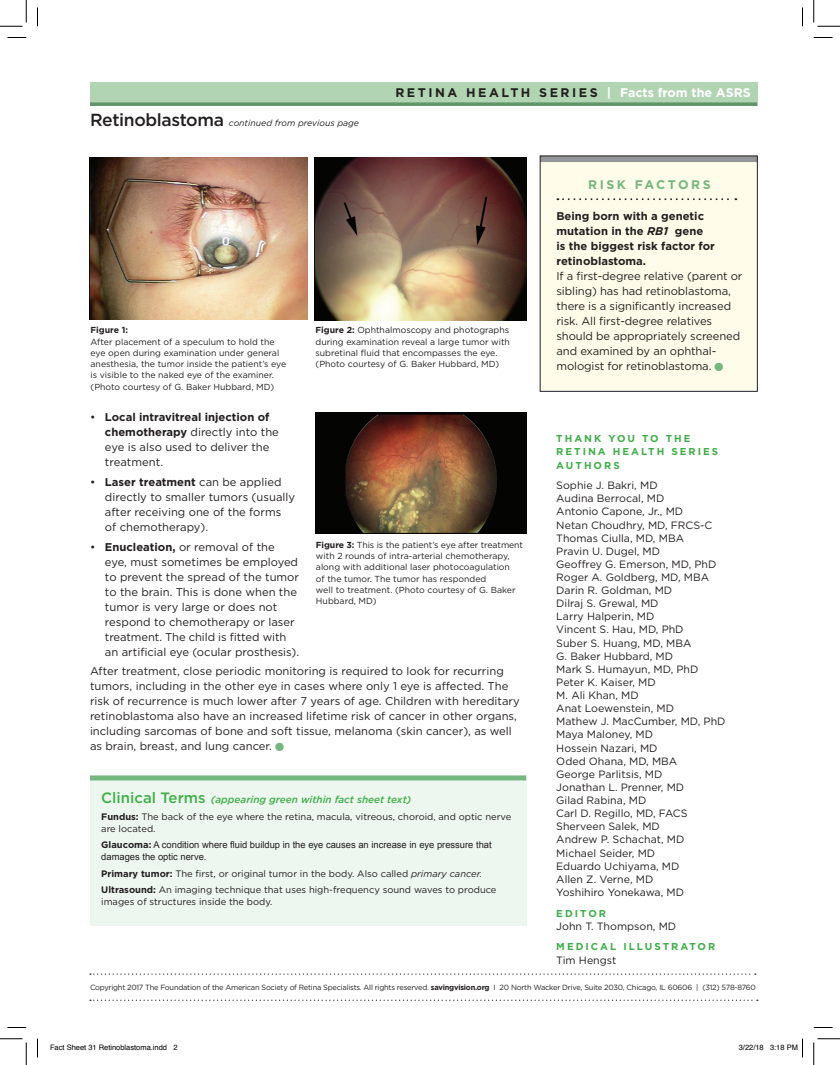
<style>
.page{position:relative;width:840px;height:1065px;background:#fff}
.page>*{position:absolute;margin:0;border:0;box-sizing:border-box;transform-origin:0 0}
.t1{font:700 12.5px "Gotham";letter-spacing:.2em;color:#231f20}
.t2{font:700 12.5px "Gotham";letter-spacing:.2em;color:#76b77f}
.t3{font:11.25px/15px "Gotham";color:#231f20}
.t4{font:700 11.25px/15px "Gotham";color:#231f20}
.t5{font:10.62px/13.1px "Gotham";color:#231f20}
.t6{font:700 10px/13.1px "Gotham";letter-spacing:.2em;color:#40ae49}
.t7{font:italic 500 10px "Gotham";color:#40ae49}
.t8{font:9.38px/11.2px "Gotham";color:#231f20}
.t9{font:9.38px/11.2px "Arial";color:#231f20}
.t10{font:8.75px/11.2px "Gotham";color:#231f20}
.t11{font:italic 8.75px "Gotham";color:#231f20}
.t12{font:700 8.75px "Gotham";color:#231f20}
.t13{font:7.5px "Gotham";letter-spacing:-.03em;color:#231f20}
.t14{font:7.5px "Helvetica";color:#000}
.s1{font-weight:500;font-style:normal;font-size:17.5px}
.s2{color:#fff}
.s3{font-weight:700}
.s4{font-style:normal;font-size:15px}
.s5{font-family:"Gotham";font-weight:700}
.s6{font-style:italic}
</style>
<div class="page">
<svg style="left:90px;top:102px;width:668px;height:4px;background:#699d71"></svg>
<div style="left:90px;top:82px;width:668px;height:20px;background:#b1d4b3"></div>
<svg style="left:90px;top:974px;width:666px;height:1px"></svg>
<svg style="left:90px;top:1000px;width:668px;height:1px"></svg>
<div style="left:540px;top:156px;width:217px;height:234px;background:#fffde9"></div>
<svg style="left:557px;top:198px;width:179px;height:2px"></svg>
<div style="left:540px;top:156px;width:218px;height:6px;background:#939598"></div>
<div style="left:540px;top:156px;width:218px;height:236px;border:1px solid #231f20"></div>
<img style="left:90px;top:158px;width:218px;height:161px">
<img style="left:315px;top:158px;width:211px;height:162px">
<img style="left:315px;top:413px;width:212px;height:120px">
<div style="left:90px;top:778px;width:436px;height:148px;background:#edf6ef"></div>
<div style="left:90px;top:775px;width:436px;height:5px;background:#76b77f"></div>
<svg style="left:8px;top:37px;width:18px;height:1px"></svg>
<svg style="left:814px;top:37px;width:18px;height:1px"></svg>
<svg style="left:8px;top:1027px;width:18px;height:1px"></svg>
<svg style="left:814px;top:1027px;width:18px;height:1px"></svg>
<svg style="left:37px;top:8px;width:1px;height:18px"></svg>
<svg style="left:37px;top:1039px;width:1px;height:19px"></svg>
<svg style="left:802px;top:8px;width:1px;height:18px"></svg>
<svg style="left:0;top:0;width:27px;height:27px"></svg>
<svg style="left:0;top:1039px;width:27px;height:26px"></svg>
<svg style="left:814px;top:0;width:26px;height:27px"></svg>
<svg style="left:814px;top:1039px;width:26px;height:26px"></svg>
<svg style="left:802px;top:1039px;width:1px;height:19px"></svg>
<p class="t11" style="left:90px;top:118px;width:271px"><span class="s1">Retinoblastoma</span> continued from previous page</p>
<p class="t1" style="left:395px;top:85px;width:357px">RETINA HEALTH SERIES <span class="s2">| Factsfrom the ASRS</span></p>
<p class="t12" style="left:91px;top:324px;width:39px">Figure 1:</p>
<p class="t10" style="left:91px;top:336px;width:197px">After placement of a speculum to hold the eye open during examination under general anesthesia, the tumor inside the patient’s eye is visible to the naked eye of the examiner. (Photo courtesy of G. Baker Hubbard, MD)</p>
<p class="t10" style="left:316px;top:324px;width:196px"><span class="s3">Figure 2:</span> Ophthalmoscopy and photographs during examination reveal a large tumor with subretinal fluid that encompasses the eye. (Photo courtesy of G. Baker Hubbard, MD)</p>
<p class="t3" style="left:105px;top:410px;width:175px;text-indent:-15px">• <span class="s3">Local intravitreal injection of chemotherapy</span> directly into the eye is also used to deliver the treatment.</p>
<p class="t3" style="left:105px;top:475px;width:192px;text-indent:-15px">• <span class="s3">Laser treatment</span> can be applied directly to smaller tumors (usually after receiving one of the forms of chemotherapy).</p>
<p class="t3" style="left:105px;top:540px;width:196px;text-indent:-15px">• <span class="s3">Enucleation,</span> or removal of the eye, must sometimes be employed to prevent the spread of the tumor to the brain. This is done when the tumor is very large or does not respond to chemotherapy or laser treatment. The child is fitted with an artificial eye (ocular prosthesis).</p>
<p class="t3" style="left:90px;top:663px;width:431px">After treatment, close periodic monitoring is required to look for recurring tumors, including in the other eye in cases where only 1 eye is affected. The risk of recurrence is much lower after 7 years of age. Children with hereditary retinoblastoma also have an increased lifetime risk of cancer in other organs, including sarcomas of bone and soft tissue, melanoma (skin cancer), as well as brain, breast, and lung cancer.</p>
<p class="t10" style="left:316px;top:539px;width:209px"><span class="s3">Figure 3:</span> This is the patient’s eye after treatment with 2 rounds of intra-arterial chemotherapy, along with additional laser photocoagulation<br>of the tumor. The tumor has responded<br>well to treatment. (Photo courtesy of G. Baker Hubbard, MD)</p>
<p class="t7" style="left:101px;top:793px;width:311px"><span class="s4">Clinical Terms</span> (appearing green within fact sheet text)</p>
<p class="t8" style="left:101px;top:811px;width:412px"><span class="s3">Fundus:</span> The back of the eye where the retina, macula, vitreous, choroid, and optic nerve are located.</p>
<p class="t9" style="left:101px;top:840px;width:392px"><span class="s5">Glaucoma:</span> A condition where fluid buildup in the eye causes an increase in eye pressure that damages the optic nerve.</p>
<p class="t8" style="left:101px;top:865px;width:397px;line-height:16.9px"><span class="s3">Primary tumor:</span> The first, or original tumor in the body. Also called <span class="s6">primary cancer.<br></span><span class="s3">Ultrasound:</span> An imaging technique that uses high-frequency sound waves to produce</p>
<p class="t8" style="left:101px;top:896px;width:173px">images of structures inside the body.</p>
<p class="t2" style="left:588px;top:176px;width:124px">RISK FACTORS</p>
<p class="t4" style="left:557px;top:208px;width:160px">Being born with a genetic mutation in the <span class="s6">RB1</span> gene is the biggest risk factor for retinoblastoma.</p>
<p class="t3" style="left:557px;top:268px;width:187px">If a first-degree relative (parent or sibling) has had retinoblastoma, there is a significantly increased risk. All first-degree relatives should be appropriately screened and examined by an ophthal&shy;mologist for retinoblastoma.</p>
<p class="t6" style="left:556px;top:432px;width:163px">THANK YOU TO THE<br>RETINA HEALTH SERIES<br>AUTHORS</p>
<p class="t5" style="left:556px;top:479px;width:171px">Sophie J. Bakri, MD<br>Audina Berrocal, MD<br>Antonio Capone, Jr., MD<br>Netan Choudhry, MD, FRCS-C<br>Thomas Ciulla, MD, MBA<br>Pravin U. Dugel, MD<br>Geoffrey G. Emerson, MD, PhD<br>Roger A. Goldberg, MD, MBA<br>Darin R. Goldman, MD<br>Dilraj S. Grewal, MD<br>Larry Halperin, MD<br>Vincent S. Hau, MD, PhD<br>Suber S. Huang, MD, MBA<br>G. Baker Hubbard, MD<br>Mark S. Humayun, MD, PhD<br>Peter K. Kaiser, MD<br>M. Ali Khan, MD<br>Anat Loewenstein, MD<br>Mathew J. MacCumber, MD, PhD<br>Maya Maloney, MD<br>Hossein Nazari, MD<br>Oded Ohana, MD, MBA<br>George Parlitsis, MD<br>Jonathan L. Prenner, MD<br>Gilad Rabina, MD<br>Carl D. Regillo, MD, FACS<br>Sherveen Salek, MD<br>Andrew P. Schachat, MD<br>Michael Seider, MD<br>Eduardo Uchiyama, MD<br>Allen Z. Verne, MD<br>Yoshihiro Yonekawa, MD</p>
<p class="t6" style="left:556px;top:906px;width:51px">EDITOR</p>
<p class="t5" style="left:556px;top:919px;width:121px">John T. Thompson, MD</p>
<p class="t6" style="left:556px;top:940px;width:160px">MEDICAL ILLUSTRATOR</p>
<p class="t5" style="left:556px;top:953px;width:62px">Tim Hengst</p>
<p class="t13" style="left:90px;top:982px;width:667px">Copyright 2017 The Foundation of the American Society of Retina Specialists. All rights reserved. <span class="s3">savingvision.org</span> I 20 North Wacker Drive, Suite 2030, Chicago, IL 60606 | (312) 578-8760</p>
<p class="t14" style="left:50px;top:1042px;width:129px">Fact Sheet 31 Retinoblastoma.indd 2</p>
<p class="t14" style="left:739px;top:1042px;width:61px">3/22/18 3:18 PM</p>
</div>
